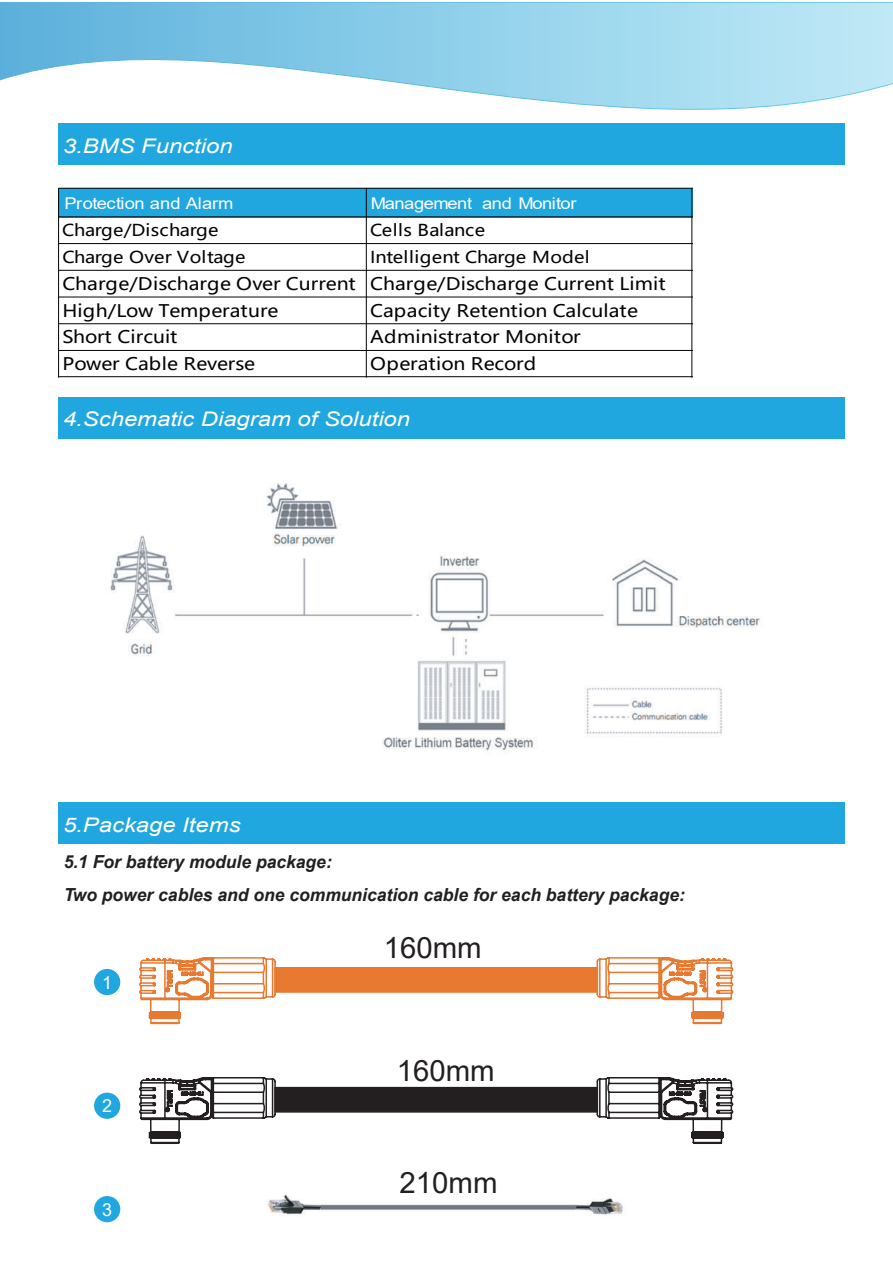
<style>
.page{position:relative;width:893px;height:1263px;background:#fff}
.page>*{position:absolute;margin:0;border:0;box-sizing:border-box;transform-origin:0 0}
.t1{font:29.4px "Arial";color:#231f20}
.t2{font:italic 20.1px "Arial";color:#fff;scale:1.18 1}
.t3{font:italic 700 18px/33.6px "Arial Narrow";color:#231f20;scale:1.18 1}
.t4{font:18px "Arial";color:#fff}
.t5{font:17.1px/26.7px "Microsoft Ya Hei";color:#030303;scale:1.13 1}
.t6{font:16.2px "Microsoft Ya Hei";letter-spacing:.005em;color:#030303;scale:1.13 1}
.t7{font:16.2px "Arial";letter-spacing:-.025em;color:#fff;scale:1.13 1}
.t8{font:16.2px "Arial";color:#fff;scale:1.13 1}
.t9{font:16.2px "Microsoft Ya Hei";letter-spacing:-.02em;color:#030303;scale:1.13 1}
</style>
<div class="page">
<svg style="left:0;top:2px;width:893px;height:163px"></svg>
<div style="left:58px;top:124px;width:786px;height:41px;background:#20a7df"></div>
<div style="left:58px;top:397px;width:786px;height:41px;background:#20a7df"></div>
<div style="left:58px;top:803px;width:786px;height:41px;background:#20a7df"></div>
<div style="left:58px;top:188px;width:309px;height:29px;background:#20a7df"></div>
<div style="left:366px;top:188px;width:327px;height:29px;background:#20a7df"></div>
<hr style="left:59px;top:188px;width:634px;height:1px;background:#030303">
<hr style="left:59px;top:216px;width:634px;height:1px;background:#030303">
<hr style="left:59px;top:243px;width:634px;height:1px;background:#030303">
<hr style="left:59px;top:270px;width:634px;height:1px;background:#030303">
<hr style="left:59px;top:297px;width:634px;height:1px;background:#030303">
<hr style="left:59px;top:323px;width:634px;height:1px;background:#030303">
<hr style="left:59px;top:350px;width:634px;height:1px;background:#030303">
<hr style="left:59px;top:376px;width:634px;height:1px;background:#030303">
<hr style="left:58px;top:188px;width:1px;height:190px;background:#030303">
<hr style="left:366px;top:188px;width:1px;height:190px;background:#030303">
<hr style="left:691px;top:188px;width:1px;height:190px;background:#030303">
<svg style="left:596px;top:957px;width:138px;height:68px"></svg>
<svg style="left:139px;top:957px;width:137px;height:68px"></svg>
<div style="left:274px;top:967px;width:324px;height:26px;background:#e87930;border:2px solid #e87930"></div>
<svg style="left:595px;top:1077px;width:139px;height:67px"></svg>
<svg style="left:139px;top:1077px;width:138px;height:67px"></svg>
<div style="left:274px;top:1087px;width:324px;height:25px;background:#231f20"></div>
<img style="left:267px;top:1194px;width:356px;height:22px">
<div style="left:94px;top:969px;width:26px;height:26px;background:#20a7df;border-radius:50%"></div>
<div style="left:94px;top:1093px;width:26px;height:26px;background:#20a7df;border-radius:50%"></div>
<div style="left:94px;top:1196px;width:26px;height:26px;background:#20a7df;border-radius:50%"></div>
<img style="left:110px;top:483px;width:651px;height:269px">
<p class="t2" style="left:63px;top:133px;width:145px">3.BMS Function</p>
<p class="t8" style="left:64px;top:192px;width:151px">Protection and Alarm</p>
<p class="t7" style="left:371px;top:192px;width:183px">Management and Monitor</p>
<p class="t9" style="left:62px;top:220px;width:140px">Charge/Discharge</p>
<p class="t6" style="left:370px;top:220px;width:103px">Cells Balance</p>
<p class="t6" style="left:62px;top:246px;width:164px">Charge Over Voltage</p>
<p class="t6" style="left:370px;top:246px;width:196px">Intelligent Charge Model</p>
<p class="t5" style="left:62px;top:270px;width:535px">Charge/Discharge Over Current Charge/Discharge Current Limit<br>High/Low Temperature</p>
<p class="t5" style="left:370px;top:297px;width:239px">Capacity Retention Calculate</p>
<p class="t5" style="left:62px;top:323px;width:103px">Short Circuit</p>
<p class="t5" style="left:370px;top:323px;width:188px">Administrator Monitor</p>
<p class="t5" style="left:63px;top:350px;width:172px">Power Cable Reverse</p>
<p class="t5" style="left:370px;top:350px;width:148px">Operation Record</p>
<p class="t2" style="left:63px;top:406px;width:296px">4.Schematic Diagram of Solution</p>
<p class="t2" style="left:63px;top:812px;width:152px">5.Package Items</p>
<p class="t3" style="left:64px;top:844px;width:528px">5.1 For battery module package:<br>Two power cables and one communication cable for each battery package:</p>
<h1 class="t1" style="left:384px;top:928px;width:99px">160mm</h1>
<p class="t4" style="left:102px;top:970px;width:12px">1</p>
<p class="t4" style="left:102px;top:1093px;width:12px">2</p>
<p class="t4" style="left:102px;top:1197px;width:12px">3</p>
<h1 class="t1" style="left:397px;top:1050px;width:99px">160mm</h1>
<h1 class="t1" style="left:400px;top:1163px;width:99px">210mm</h1>
</div>
